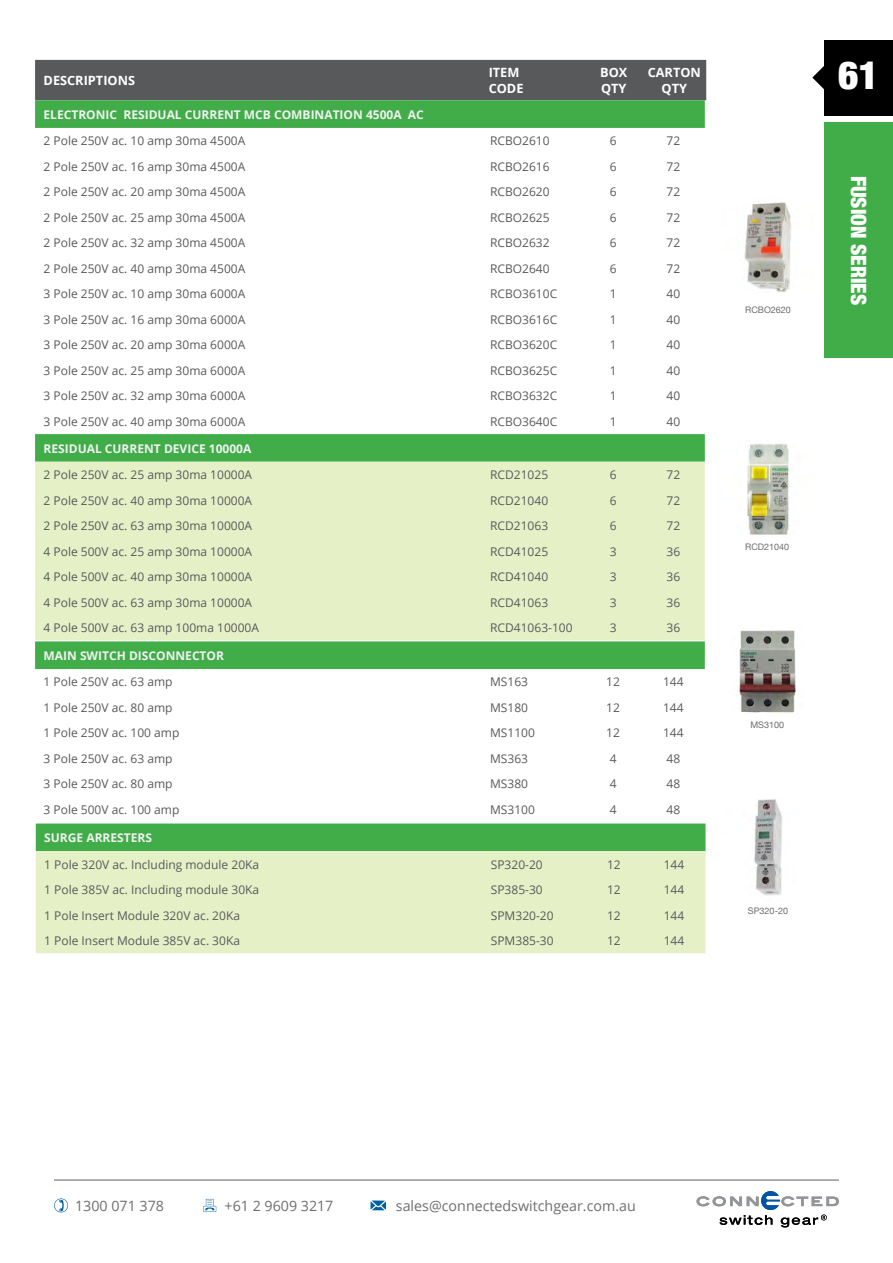
<style>
.page{position:relative;width:893px;height:1263px;background:#fff}
.page>*{position:absolute;margin:0;border:0;box-sizing:border-box;transform-origin:0 0}
.t1{font:900 condensed 39px "Helvetica Neue LT Com";color:#fff}
.t2{font:900 condensed 21px "Helvetica Neue LT Com";color:#fff}
.t3{font:14.25px "Open Sans";color:#6d6e71}
.t4{font:700 12.75px/15.3px "Open Sans";color:#fff}
.t5{font:12px "Open Sans";color:#58595b}
.t6{font:700 12px "Open Sans";color:#f1f1f2}
.t7{font:9px "Helvetica Neue LT Com";color:#6d6e71}
</style>
<div class="page">
<hr style="left:54px;top:1179px;width:785px;height:2px;background:#939598">
<svg style="left:54px;top:1198px;width:14px;height:14px"></svg>
<svg style="left:370px;top:1200px;width:16px;height:10px"></svg>
<svg style="left:203px;top:1199px;width:13px;height:13px"></svg>
<svg style="left:696px;top:1191px;width:143px;height:36px"></svg>
<svg style="left:35px;top:60px;width:671px;height:68px;background:#4f7b54"></svg>
<div style="left:35px;top:641px;width:670px;height:28px;background:#41ad49"></div>
<svg style="left:35px;top:434px;width:670px;height:28px;background:#44ae4c"></svg>
<div style="left:35px;top:462px;width:670px;height:178px;background:#e6f0c7"></div>
<div style="left:36px;top:823px;width:669px;height:28px;background:#41ad49"></div>
<div style="left:36px;top:851px;width:669px;height:102px;background:#e6f0c7"></div>
<img style="left:754px;top:799px;width:29px;height:97px">
<img style="left:747px;top:444px;width:42px;height:91px">
<img style="left:744px;top:202px;width:48px;height:91px">
<img style="left:739px;top:630px;width:57px;height:83px">
<div style="left:824px;top:40px;width:69px;height:75px;background:#000"></div>
<div style="left:824px;top:123px;width:69px;height:235px;background:#41ad49"></div>
<svg style="left:812px;top:66px;width:12px;height:23px"></svg>
<p class="t4" style="left:44px;top:72px;width:93px">DESCRIPTIONS</p>
<p class="t4" style="left:489px;top:65px;width:36px">ITEM<br>CODE</p>
<p class="t4" style="left:600px;top:65px;width:29px">BOX<br>QTY</p>
<p class="t4" style="left:648px;top:65px;width:55px;text-align:center">CARTON<br>QTY</p>
<p class="t6" style="left:44px;top:106px;width:382px">ELECTRONIC RESIDUAL CURRENT MCB COMBINATION 4500A AC</p>
<p class="t5" style="left:44px;top:133px;width:203px">2 Pole 250V ac. 10 amp 30ma 4500A</p>
<p class="t5" style="left:490px;top:133px;width:61px">RCBO2610</p>
<p class="t5" style="left:610px;top:133px;width:8px">6</p>
<p class="t5" style="left:666px;top:133px;width:15px">72</p>
<p class="t5" style="left:44px;top:158px;width:203px">2 Pole 250V ac. 16 amp 30ma 4500A</p>
<p class="t5" style="left:490px;top:158px;width:61px">RCBO2616</p>
<p class="t5" style="left:610px;top:158px;width:8px">6</p>
<p class="t5" style="left:666px;top:158px;width:15px">72</p>
<p class="t5" style="left:44px;top:184px;width:203px">2 Pole 250V ac. 20 amp 30ma 4500A</p>
<p class="t5" style="left:490px;top:184px;width:61px">RCBO2620</p>
<p class="t5" style="left:610px;top:184px;width:8px">6</p>
<p class="t5" style="left:666px;top:184px;width:15px">72</p>
<p class="t5" style="left:44px;top:209px;width:203px">2 Pole 250V ac. 25 amp 30ma 4500A</p>
<p class="t5" style="left:490px;top:209px;width:61px">RCBO2625</p>
<p class="t5" style="left:610px;top:209px;width:8px">6</p>
<p class="t5" style="left:666px;top:209px;width:15px">72</p>
<p class="t5" style="left:44px;top:235px;width:203px">2 Pole 250V ac. 32 amp 30ma 4500A</p>
<p class="t5" style="left:490px;top:235px;width:61px">RCBO2632</p>
<p class="t5" style="left:610px;top:235px;width:8px">6</p>
<p class="t5" style="left:666px;top:235px;width:15px">72</p>
<p class="t5" style="left:44px;top:260px;width:203px">2 Pole 250V ac. 40 amp 30ma 4500A</p>
<p class="t5" style="left:490px;top:260px;width:61px">RCBO2640</p>
<p class="t5" style="left:610px;top:260px;width:8px">6</p>
<p class="t5" style="left:666px;top:260px;width:15px">72</p>
<p class="t5" style="left:44px;top:286px;width:203px">3 Pole 250V ac. 10 amp 30ma 6000A</p>
<p class="t5" style="left:490px;top:286px;width:69px">RCBO3610C</p>
<p class="t5" style="left:610px;top:286px;width:8px">1</p>
<p class="t5" style="left:666px;top:286px;width:15px">40</p>
<p class="t5" style="left:44px;top:311px;width:203px">3 Pole 250V ac. 16 amp 30ma 6000A</p>
<p class="t5" style="left:490px;top:311px;width:69px">RCBO3616C</p>
<p class="t5" style="left:610px;top:311px;width:8px">1</p>
<p class="t5" style="left:666px;top:311px;width:15px">40</p>
<p class="t5" style="left:44px;top:337px;width:203px">3 Pole 250V ac. 20 amp 30ma 6000A</p>
<p class="t5" style="left:490px;top:337px;width:69px">RCBO3620C</p>
<p class="t5" style="left:610px;top:337px;width:8px">1</p>
<p class="t5" style="left:666px;top:337px;width:15px">40</p>
<p class="t5" style="left:44px;top:362px;width:203px">3 Pole 250V ac. 25 amp 30ma 6000A</p>
<p class="t5" style="left:490px;top:362px;width:69px">RCBO3625C</p>
<p class="t5" style="left:610px;top:362px;width:8px">1</p>
<p class="t5" style="left:666px;top:362px;width:15px">40</p>
<p class="t5" style="left:44px;top:388px;width:203px">3 Pole 250V ac. 32 amp 30ma 6000A</p>
<p class="t5" style="left:490px;top:388px;width:69px">RCBO3632C</p>
<p class="t5" style="left:610px;top:388px;width:8px">1</p>
<p class="t5" style="left:666px;top:388px;width:15px">40</p>
<p class="t5" style="left:44px;top:413px;width:203px">3 Pole 250V ac. 40 amp 30ma 6000A</p>
<p class="t5" style="left:490px;top:413px;width:69px">RCBO3640C</p>
<p class="t5" style="left:610px;top:413px;width:8px">1</p>
<p class="t5" style="left:666px;top:413px;width:15px">40</p>
<p class="t6" style="left:44px;top:440px;width:209px">RESIDUAL CURRENT DEVICE 10000A</p>
<p class="t5" style="left:44px;top:466px;width:210px">2 Pole 250V ac. 25 amp 30ma 10000A</p>
<p class="t5" style="left:490px;top:466px;width:60px">RCD21025</p>
<p class="t5" style="left:610px;top:466px;width:8px">6</p>
<p class="t5" style="left:666px;top:466px;width:15px">72</p>
<p class="t5" style="left:44px;top:492px;width:210px">2 Pole 250V ac. 40 amp 30ma 10000A</p>
<p class="t5" style="left:490px;top:492px;width:60px">RCD21040</p>
<p class="t5" style="left:610px;top:492px;width:8px">6</p>
<p class="t5" style="left:666px;top:492px;width:15px">72</p>
<p class="t5" style="left:44px;top:517px;width:210px">2 Pole 250V ac. 63 amp 30ma 10000A</p>
<p class="t5" style="left:490px;top:517px;width:60px">RCD21063</p>
<p class="t5" style="left:610px;top:517px;width:8px">6</p>
<p class="t5" style="left:666px;top:517px;width:15px">72</p>
<p class="t5" style="left:44px;top:543px;width:210px">4 Pole 500V ac. 25 amp 30ma 10000A</p>
<p class="t5" style="left:490px;top:543px;width:60px">RCD41025</p>
<p class="t5" style="left:610px;top:543px;width:8px">3</p>
<p class="t5" style="left:666px;top:543px;width:15px">36</p>
<p class="t5" style="left:44px;top:569px;width:210px">4 Pole 500V ac. 40 amp 30ma 10000A</p>
<p class="t5" style="left:490px;top:569px;width:60px">RCD41040</p>
<p class="t5" style="left:610px;top:569px;width:8px">3</p>
<p class="t5" style="left:666px;top:569px;width:15px">36</p>
<p class="t5" style="left:44px;top:594px;width:210px">4 Pole 500V ac. 63 amp 30ma 10000A</p>
<p class="t5" style="left:490px;top:594px;width:60px">RCD41063</p>
<p class="t5" style="left:610px;top:594px;width:8px">3</p>
<p class="t5" style="left:666px;top:594px;width:15px">36</p>
<p class="t5" style="left:44px;top:620px;width:217px">4 Pole 500V ac. 63 amp 100ma 10000A</p>
<p class="t5" style="left:490px;top:620px;width:84px">RCD41063-100</p>
<p class="t5" style="left:610px;top:620px;width:8px">3</p>
<p class="t5" style="left:666px;top:620px;width:15px">36</p>
<p class="t6" style="left:44px;top:647px;width:182px">MAIN SWITCH DISCONNECTOR</p>
<p class="t5" style="left:44px;top:674px;width:130px">1 Pole 250V ac. 63 amp</p>
<p class="t5" style="left:490px;top:674px;width:40px">MS163</p>
<p class="t5" style="left:606px;top:674px;width:15px">12</p>
<p class="t5" style="left:663px;top:674px;width:22px">144</p>
<p class="t5" style="left:44px;top:699px;width:130px">1 Pole 250V ac. 80 amp</p>
<p class="t5" style="left:490px;top:699px;width:40px">MS180</p>
<p class="t5" style="left:606px;top:699px;width:15px">12</p>
<p class="t5" style="left:663px;top:699px;width:22px">144</p>
<p class="t5" style="left:44px;top:725px;width:137px">1 Pole 250V ac. 100 amp</p>
<p class="t5" style="left:490px;top:725px;width:46px">MS1100</p>
<p class="t5" style="left:606px;top:725px;width:15px">12</p>
<p class="t5" style="left:663px;top:725px;width:22px">144</p>
<p class="t5" style="left:44px;top:750px;width:130px">3 Pole 250V ac. 63 amp</p>
<p class="t5" style="left:490px;top:750px;width:40px">MS363</p>
<p class="t5" style="left:610px;top:750px;width:8px">4</p>
<p class="t5" style="left:666px;top:750px;width:15px">48</p>
<p class="t5" style="left:44px;top:776px;width:130px">3 Pole 250V ac. 80 amp</p>
<p class="t5" style="left:490px;top:776px;width:40px">MS380</p>
<p class="t5" style="left:610px;top:776px;width:8px">4</p>
<p class="t5" style="left:666px;top:776px;width:15px">48</p>
<p class="t5" style="left:44px;top:801px;width:137px">3 Pole 500V ac. 100 amp</p>
<p class="t5" style="left:490px;top:801px;width:46px">MS3100</p>
<p class="t5" style="left:610px;top:801px;width:8px">4</p>
<p class="t5" style="left:666px;top:801px;width:15px">48</p>
<p class="t6" style="left:44px;top:829px;width:109px">SURGE ARRESTERS</p>
<p class="t5" style="left:44px;top:856px;width:216px">1 Pole 320V ac. Including module 20Ka</p>
<p class="t5" style="left:491px;top:856px;width:53px">SP320-20</p>
<p class="t5" style="left:607px;top:856px;width:15px">12</p>
<p class="t5" style="left:664px;top:856px;width:22px">144</p>
<p class="t5" style="left:44px;top:881px;width:216px">1 Pole 385V ac. Including module 30Ka</p>
<p class="t5" style="left:491px;top:881px;width:53px">SP385-30</p>
<p class="t5" style="left:607px;top:881px;width:15px">12</p>
<p class="t5" style="left:664px;top:881px;width:22px">144</p>
<p class="t5" style="left:44px;top:907px;width:197px">1 Pole Insert Module 320V ac. 20Ka</p>
<p class="t5" style="left:491px;top:907px;width:64px">SPM320-20</p>
<p class="t5" style="left:607px;top:907px;width:15px">12</p>
<p class="t5" style="left:664px;top:907px;width:22px">144</p>
<p class="t5" style="left:44px;top:932px;width:197px">1 Pole Insert Module 385V ac. 30Ka</p>
<p class="t5" style="left:491px;top:932px;width:64px">SPM385-30</p>
<p class="t5" style="left:607px;top:932px;width:15px">12</p>
<p class="t5" style="left:664px;top:932px;width:22px">144</p>
<p class="t7" style="left:745px;top:304px;width:47px">RCBO2620</p>
<p class="t7" style="left:745px;top:541px;width:46px">RCD21040</p>
<p class="t7" style="left:750px;top:719px;width:35px">MS3100</p>
<p class="t7" style="left:748px;top:905px;width:42px">SP320-20</p>
<h1 class="t1" style="left:838px;top:52px;width:42px">61</h1>
<h2 class="t2" style="left:871px;top:176px;width:131px;rotate:90deg">FUSION SERIES</h2>
<p class="t3" style="left:75px;top:1196px;width:90px">1300 071 378</p>
<p class="t3" style="left:225px;top:1196px;width:110px">+61 2 9609 3217</p>
<p class="t3" style="left:396px;top:1196px;width:241px">sales@connectedswitchgear.com.au</p>
</div>
